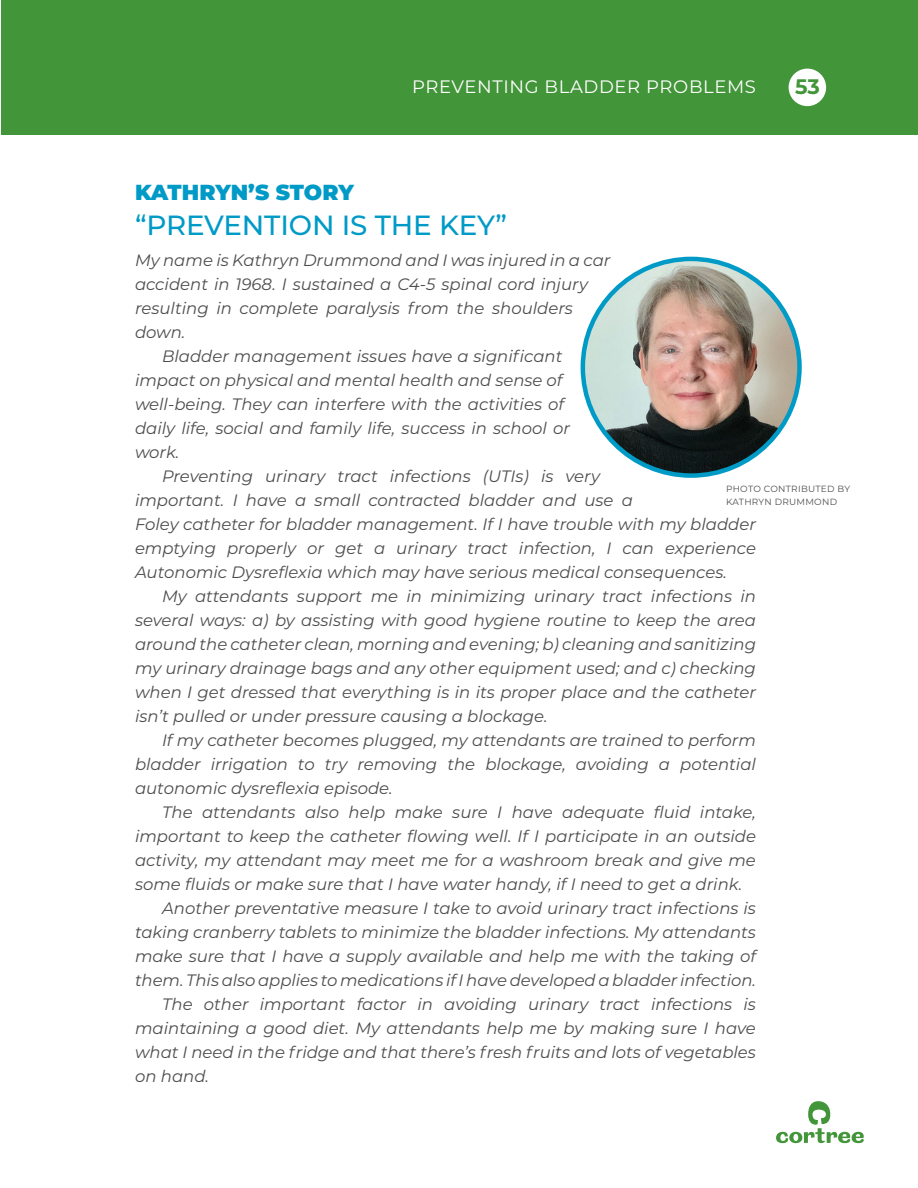
<style>
.page{position:relative;width:918px;height:1188px;background:#fff}
.page>*{position:absolute;margin:0;border:0;box-sizing:border-box;transform-origin:0 0}
.MyExperience2line{font:500 27.75px "Montserrat";letter-spacing:-.005em;color:#009ac7}
.MyExperienceHeader{font:900 21.75px "Montserrat";letter-spacing:-.01em;color:#009ac7}
.t1{font:700 21px "Montserrat";color:#439539}
.t2{font:18px "Montserrat";letter-spacing:.035em;color:#fff}
.indented_text{font:italic 16.5px/24px "Montserrat";color:#4d4d4f;text-align:justify}
.text_no_indent{font:italic 16.5px/24px "Montserrat";color:#4d4d4f}
.t3{font:9px/13.5px "Montserrat";letter-spacing:.03em;color:#4d4d4f}
</style>
<div class="page">
<hr style="left:0;top:0;width:1px;height:135px;background:#439539">
<div style="left:1px;top:0;width:917px;height:135px;background:#439539"></div>
<div style="left:789px;top:69px;width:37px;height:37px;background:#fff;border-radius:50%"></div>
<svg style="left:776px;top:1101px;width:88px;height:42px"></svg>
<img style="left:583px;top:259px;width:217px;height:217px;border-radius:108px">
<p class="t2" style="left:412px;top:74px;width:345px">PREVENTING BLADDER PROBLEMS</p>
<p class="t1" style="left:795px;top:72px;width:26px">53</p>
<h2 class="MyExperienceHeader" style="left:135px;top:176px;width:220px">KATHRYN’S STORY</h2>
<h2 class="MyExperience2line" style="left:135px;top:206px;width:374px">“PREVENTION IS THE KEY”</h2>
<p class="text_no_indent" style="left:135px;top:248px;width:477px">My name is Kathryn Drummond and I was injured in a car accident in 1968. I sustained a C4-5 spinal cord injury resulting in complete paralysis from the shoulders down.</p>
<p class="indented_text" style="left:135px;top:344px;width:437px;text-align:left;text-indent:27px">Bladder management issues have a significant impact on physical and mental health and sense of well-being. They can interfere with the activities of daily life, social and family life, success in school or work.</p>
<p class="indented_text" style="left:135px;top:464px;width:623px;text-align:left;text-indent:27px">Preventing urinary tract infections (UTIs) is very<br>important. I have a small contracted bladder and use a<br>Foley catheter for bladder management. If I have trouble with my bladder emptying properly or get a urinary tract infection, I can experience Autonomic Dysreflexia which may have serious medical consequences.</p>
<p class="indented_text" style="left:135px;top:584px;width:623px;text-indent:27px">My attendants support me in minimizing urinary tract infections in several ways: a) by assisting with good hygiene routine to keep the area around the catheter clean, morning and evening; b) cleaning and sanitizing my urinary drainage bags and any other equipment used; and c) checking when I get dressed that everything is in its proper place and the catheter isn’t pulled or under pressure causing a blockage.</p>
<p class="indented_text" style="left:135px;top:728px;width:622px;text-indent:27px">If my catheter becomes plugged, my attendants are trained to perform bladder irrigation to try removing the blockage, avoiding a potential autonomic dysreflexia episode.</p>
<p class="indented_text" style="left:135px;top:800px;width:623px;text-indent:27px">The attendants also help make sure I have adequate fluid intake, important to keep the catheter flowing well. If I participate in an outside activity, my attendant may meet me for a washroom break and give me some fluids or make sure that I have water handy, if I need to get a drink.</p>
<p class="indented_text" style="left:135px;top:896px;width:623px;text-indent:27px">Another preventative measure I take to avoid urinary tract infections is taking cranberry tablets to minimize the bladder infections. My attendants make sure that I have a supply available and help me with the taking of them. This also applies to medications if I have developed a bladder infection.</p>
<p class="indented_text" style="left:135px;top:992px;width:623px;text-indent:27px">The other important factor in avoiding urinary tract infections is maintaining a good diet. My attendants help me by making sure I have what I need in the fridge and that there’s fresh fruits and lots of vegetables on hand.</p>
<p class="t3" style="left:726px;top:481px;width:125px">PHOTO CONTRIBUTED BY<br>KATHRYN DRUMMOND</p>
</div>
